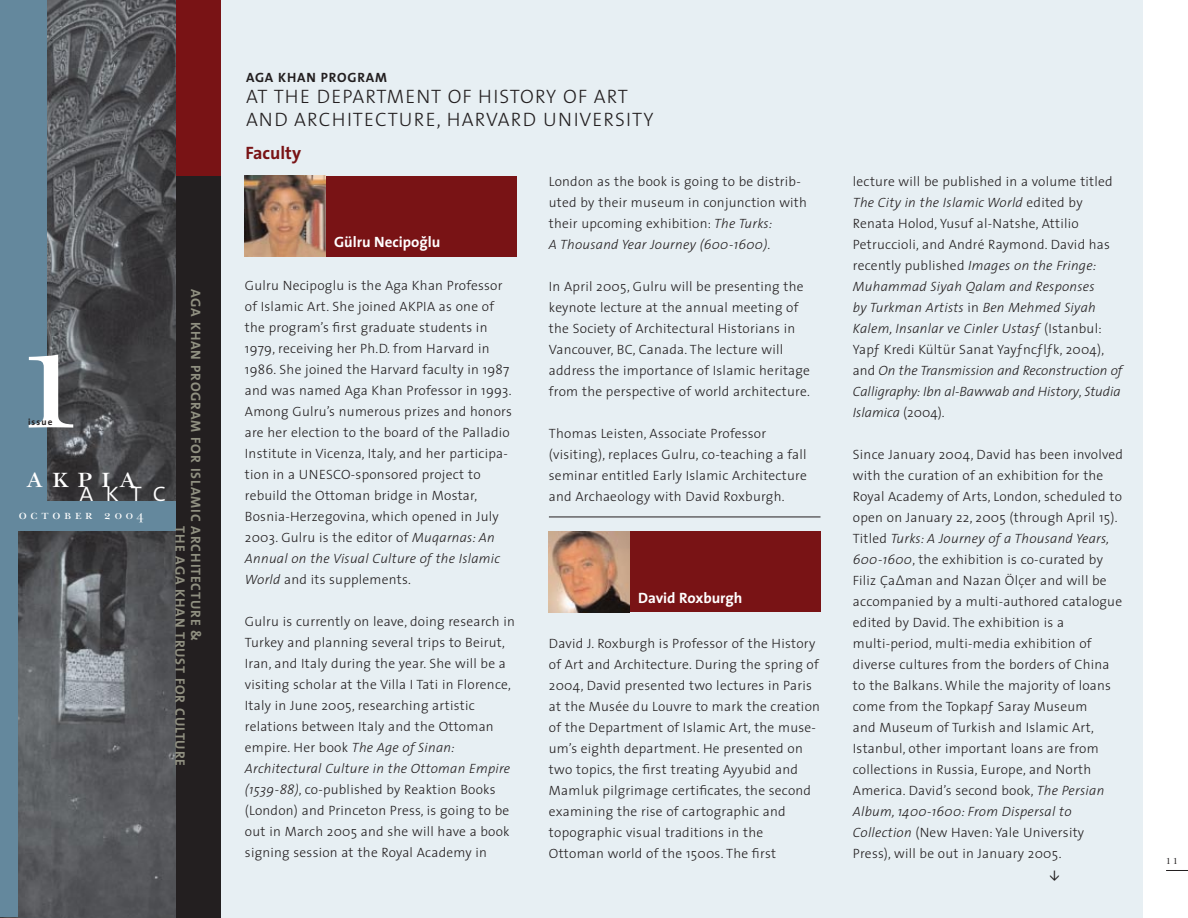
<style>
.page{position:relative;width:1188px;height:918px;background:#fff}
.page>*{position:absolute;margin:0;border:0;box-sizing:border-box;transform-origin:0 0}
.t1{font:160.35px "New Baskerville SC";color:#fff}
.t2{font:30.45px "New Baskerville SC";letter-spacing:.28em;color:#fff}
.t3{font:27.3px "The Sans Light Caps";color:#fff}
.t4{font:19.5px/23.4px "The Sans Light Caps";letter-spacing:.06em;color:#231f20}
.t5{font:700 18px "The Sans";color:#791315}
.t6{font:700 15px "The Sans";color:#fff}
.t7{font:700 13.65px/15.6px "The Sans";letter-spacing:.06em;color:#909081}
.t8{font:300 13.5px/21px "The Sans";letter-spacing:.02em;color:#231f20}
.t9{font:italic 300 13.5px/21px "The Sans";letter-spacing:.02em;color:#231f20}
.t10{font:700 13.5px "The Sans";letter-spacing:.06em;color:#231f20}
.t11{font:13.2px "New Baskerville SC";letter-spacing:.28em;color:#fff}
.t12{font:500 11.1px "DIN";color:#231f20}
.t13{font:700 9.15px "The Sans";letter-spacing:.12em;color:#231f20}
.t14{font:9px "New Baskerville";color:#231f20}
.s1{font-style:italic}
.s2{font-style:normal}
</style>
<div class="page">
<div style="left:147px;top:0;width:967px;height:918px;background:#231f20"></div>
<div style="left:147px;top:0;width:98px;height:176px;background:#791315"></div>
<div style="left:221px;top:0;width:922px;height:918px;background:#e7eff3"></div>
<img style="left:0;top:0;width:176px;height:918px">
<div style="left:0;top:501px;width:175px;height:30px;background:#64889d"></div>
<div style="left:0;top:0;width:46px;height:528px;background:#64889d"></div>
<div style="left:0;top:0;width:18px;height:917px;background:#64889d"></div>
<svg style="left:1166px;top:870px;width:22px;height:1px"></svg>
<div style="left:245px;top:176px;width:272px;height:81px;background:#791315"></div>
<img style="left:245px;top:176px;width:81px;height:81px">
<hr style="left:549px;top:517px;width:272px;height:1px;background:#231f20">
<div style="left:549px;top:531px;width:272px;height:81px;background:#791315"></div>
<img style="left:549px;top:531px;width:81px;height:81px">
<h1 class="t1" style="left:6px;top:320px;width:91px">1</h1>
<p class="t13" style="left:28px;top:418px;width:26px">issue</p>
<h2 class="t2" style="left:26px;top:466px;width:112px">akpia</h2>
<h3 class="t3" style="left:79px;top:476px;width:88px">aktc</h3>
<p class="t11" style="left:19px;top:510px;width:127px">october 2004</p>
<p class="t7" style="left:202px;top:526px;width:241px;text-indent:-237px;rotate:90deg">AGA KHAN PROGRAM FOR ISLAMIC ARCHITECTURE &amp;<br>THE AGA KHAN TRUST FOR CULTURE</p>
<p class="t10" style="left:246px;top:73px;width:143px">AGA KHAN PROGRAM</p>
<h3 class="t4" style="left:246px;top:84px;width:409px">AT THE DEPARTMENT OF HISTORY OF ART<br>AND ARCHITECTURE, HARVARD UNIVERSITY</h3>
<h3 class="t5" style="left:245px;top:146px;width:57px">Faculty</h3>
<p class="t6" style="left:421px;top:236px;width:7px">˘</p>
<p class="t6" style="left:334px;top:236px;width:108px">Gülru Necipoglu</p>
<p class="t8" style="left:245px;top:276px;width:269px">Gulru Necipoglu is the Aga Khan Professor of Islamic Art. She joined AKPIA as one of the program’s first graduate students in 1979, receiving her Ph.D. from Harvard in 1986. She joined the Harvard faculty in 1987 and was named Aga Khan Professor in 1993.<br>Among Gulru’s numerous prizes and honors are her election to the board of the Palladio Institute in Vicenza, Italy, and her participa&shy;tion in a UNESCO-sponsored project to rebuild the Ottoman bridge in Mostar, Bosnia-Herzegovina, which opened in July 2003. Gulru is the editor of <span class="s1">Muqarnas: An Annual on the Visual Culture of the Islamic World</span> and its supplements.</p>
<p class="t8" style="left:245px;top:612px;width:271px">Gulru is currently on leave, doing research in Turkey and planning several trips to Beirut, Iran, and Italy during the year. She will be a visiting scholar at the Villa I Tati in Florence, Italy in June 2005, researching artistic relations between Italy and the Ottoman empire. Her book <span class="s1">The Age of Sinan:<br>Architectural Culture in the Ottoman Empire (1539-88)</span>, co-published by Reaktion Books (London) and Princeton Press, is going to be out in March 2005 and she will have a book signing session at the Royal Academy in</p>
<p class="t8" style="left:549px;top:172px;width:260px">London as the book is going to be distrib&shy;uted by their museum in conjunction with their upcoming exhibition: <span class="s1">The Turks:<br>A Thousand Year Journey (600-1600)</span>.</p>
<p class="t8" style="left:549px;top:277px;width:263px">In April 2005, Gulru will be presenting the keynote lecture at the annual meeting of the Society of Architectural Historians in Vancouver, BC, Canada. The lecture will address the importance of Islamic heritage from the perspective of world architecture.</p>
<p class="t8" style="left:549px;top:424px;width:259px">Thomas Leisten, Associate Professor (visiting), replaces Gulru, co-teaching a fall seminar entitled Early Islamic Architecture and Archaeology with David Roxburgh.</p>
<p class="t6" style="left:638px;top:592px;width:106px">David Roxburgh</p>
<p class="t8" style="left:549px;top:634px;width:273px">David J. Roxburgh is Professor of the History of Art and Architecture. During the spring of 2004, David presented two lectures in Paris at the Musée du Louvre to mark the creation of the Department of Islamic Art, the muse&shy;um’s eighth department. He presented on two topics, the first treating Ayyubid and Mamluk pilgrimage certificates, the second examining the rise of cartographic and topographic visual traditions in the Ottoman world of the 1500s. The first</p>
<p class="t9" style="left:853px;top:172px;width:271px"><span class="s2">lecture will be published in a volume titled </span>The City in the Islamic World <span class="s2">edited by Renata Holod, Yusuf al-Natshe, Attilio Petruccioli, and André Raymond. David has recently published</span> Images on the Fringe:<br>Muhammad Siyah Qalam and Responses<br>by Turkman Artists <span class="s2">in</span> Ben Mehmed Siyah Kalem, Insanlar ve Cinler Ustasƒ <span class="s2">(Istanbul:<br>Yapƒ Kredi Kültür Sanat Yayƒncƒlƒk, 2004), and</span> On the Transmission and Reconstruction of Calligraphy: Ibn al-Bawwab and History<span class="s2">,</span> Studia Islamica <span class="s2">(2004).</span></p>
<p class="t8" style="left:853px;top:445px;width:272px">Since January 2004, David has been involved with the curation of an exhibition for the Royal Academy of Arts, London, scheduled to open on January 22, 2005 (through April 15).<br>Titled <span class="s1">Turks: A Journey of a Thousand Years, 600-1600</span>, the exhibition is co-curated by Filiz Ça∆man and Nazan Ölçer and will be accompanied by a multi-authored catalogue edited by David. The exhibition is a multi-period, multi-media exhibition of diverse cultures from the borders of China to the Balkans. While the majority of loans come from the Topkapƒ Saray Museum<br>and Museum of Turkish and Islamic Art, Istanbul, other important loans are from collections in Russia, Europe, and North America. David’s second book, <span class="s1">The Persian Album, 1400-1600: From Dispersal to Collection</span> (New Haven: Yale University Press), will be out in January 2005.</p>
<p class="t12" style="left:1059px;top:870px;width:13px;rotate:90deg">&gt;</p>
<p class="t14" style="left:1166px;top:858px;width:13px">1 1</p>
</div>
